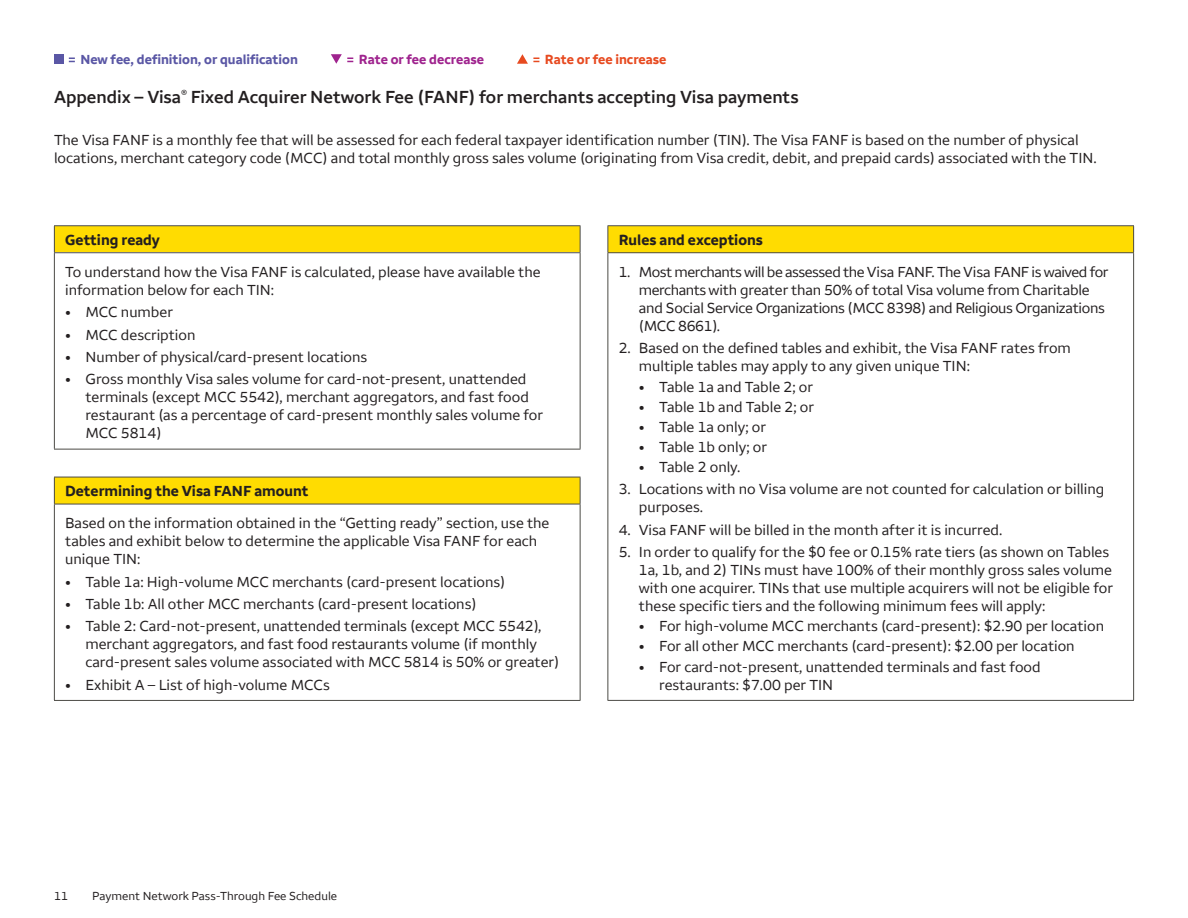
<style>
.page{position:relative;width:1188px;height:918px;background:#fff}
.page>*{position:absolute;margin:0;border:0;box-sizing:border-box;transform-origin:0 0}
.H2_Country_Region_Pa{font:600 18px "Wells Fargo Sans";color:#231f20}
.Text_Intro{font:15px/18px "Wells Fargo Sans";color:#231f20}
.Text_Intro-2{font:15px/18px "Wells Fargo Sans";letter-spacing:-.02em;color:#231f20}
.t1{font:700 15px "Wells Fargo Sans";color:#231f20}
.Graphic_Icon_Legend{font:700 13.5px "Wells Fargo Sans";color:#5a57a5}
.Graphic_Icon_Legend-2{font:700 13.5px "Wells Fargo Sans";color:#9f238e}
.Graphic_Icon_Legend-3{font:700 13.5px "Wells Fargo Sans";color:#e74a20}
.Copyright{font:12px "Wells Fargo Sans";color:#231f20}
</style>
<div class="page">
<div style="left:54px;top:54px;width:9px;height:10px;background:#5a57a5"></div>
<svg style="left:69px;top:58px;width:6px;height:4px"></svg>
<svg style="left:331px;top:54px;width:22px;height:10px"></svg>
<svg style="left:517px;top:54px;width:22px;height:10px"></svg>
<div style="left:54px;top:226px;width:526px;height:27px;background:#ffdc01"></div>
<hr style="left:54px;top:225px;width:526px;height:1px;background:#4c4b46">
<svg style="left:54px;top:226px;width:1px;height:26px"></svg>
<svg style="left:580px;top:226px;width:1px;height:26px"></svg>
<hr style="left:54px;top:252px;width:526px;height:1px;background:#4c4b46">
<hr style="left:54px;top:253px;width:1px;height:196px;background:#4c4b46">
<hr style="left:580px;top:253px;width:1px;height:196px;background:#4c4b46">
<hr style="left:54px;top:449px;width:526px;height:1px;background:#4c4b46">
<div style="left:54px;top:477px;width:526px;height:27px;background:#ffdc01"></div>
<hr style="left:54px;top:477px;width:526px;height:1px;background:#4c4b46">
<svg style="left:54px;top:477px;width:1px;height:27px"></svg>
<svg style="left:580px;top:477px;width:1px;height:27px"></svg>
<hr style="left:54px;top:504px;width:526px;height:1px;background:#4c4b46">
<hr style="left:54px;top:504px;width:1px;height:196px;background:#4c4b46">
<hr style="left:580px;top:504px;width:1px;height:196px;background:#4c4b46">
<hr style="left:54px;top:700px;width:526px;height:1px;background:#4c4b46">
<div style="left:608px;top:226px;width:526px;height:27px;background:#ffdc01"></div>
<hr style="left:608px;top:225px;width:526px;height:1px;background:#4c4b46">
<svg style="left:608px;top:226px;width:1px;height:26px"></svg>
<svg style="left:1133px;top:226px;width:1px;height:26px"></svg>
<hr style="left:608px;top:252px;width:526px;height:1px;background:#4c4b46">
<hr style="left:608px;top:253px;width:1px;height:447px;background:#4c4b46">
<hr style="left:1133px;top:253px;width:1px;height:447px;background:#4c4b46">
<hr style="left:608px;top:700px;width:526px;height:1px;background:#4c4b46">
<p class="Graphic_Icon_Legend" style="left:80px;top:51px;width:219px">New fee, definition, or qualification</p>
<p class="Graphic_Icon_Legend-2" style="left:359px;top:51px;width:127px">Rate or fee decrease</p>
<p class="Graphic_Icon_Legend-3" style="left:545px;top:51px;width:123px">Rate or fee increase</p>
<h2 class="H2_Country_Region_Pa" style="left:54px;top:86px;width:746px">Appendix – Visa<sup>®</sup> Fixed Acquirer Network Fee (FANF) for merchants accepting Visa payments</h2>
<p class="Text_Intro" style="left:54px;top:131px;width:1044px">The Visa FANF is a monthly fee that will be assessed for each federal taxpayer identification number (TIN). The Visa FANF is based on the number of physical locations, merchant category code (MCC) and total monthly gross sales volume (originating from Visa credit, debit, and prepaid cards) associated with the TIN.</p>
<h2 class="t1" style="left:65px;top:230px;width:96px">Getting ready</h2>
<p class="Text_Intro" style="left:65px;top:263px;width:477px">To understand how the Visa FANF is calculated, please have available the information below for each TIN:</p>
<p class="Text_Intro" style="left:65px;top:303px;width:109px">• MCC number</p>
<p class="Text_Intro" style="left:65px;top:326px;width:132px">• MCC description</p>
<p class="Text_Intro" style="left:65px;top:348px;width:304px">• Number of physical/card-present locations</p>
<p class="Text_Intro" style="left:85px;top:370px;width:459px;text-indent:-20px">• Gross monthly Visa sales volume for card-not-present, unattended terminals (except MCC 5542), merchant aggregators, and fast food restaurant (as a percentage of card-present monthly sales volume for MCC 5814)</p>
<h2 class="t1" style="left:65px;top:482px;width:245px">Determining the Visa FANF amount</h2>
<p class="Text_Intro" style="left:65px;top:514px;width:486px">Based on the information obtained in the “Getting ready” section, use the tables and exhibit below to determine the applicable Visa FANF for each unique TIN:</p>
<p class="Text_Intro" style="left:65px;top:573px;width:442px">• Table 1a: High-volume MCC merchants (card-present locations)</p>
<p class="Text_Intro" style="left:65px;top:595px;width:413px">• Table 1b: All other MCC merchants (card-present locations)</p>
<p class="Text_Intro" style="left:85px;top:617px;width:475px;text-indent:-20px">• Table 2: Card-not-present, unattended terminals (except MCC 5542), merchant aggregators, and fast food restaurants volume (if monthly card-present sales volume associated with MCC 5814 is 50% or greater)</p>
<p class="Text_Intro" style="left:65px;top:676px;width:266px">• Exhibit A – List of high-volume MCCs</p>
<h2 class="t1" style="left:619px;top:230px;width:146px">Rules and exceptions</h2>
<p class="Text_Intro-2" style="left:639px;top:263px;width:471px;text-indent:-20px">1. Most merchants will be assessed the Visa FANF. The Visa FANF is waived for merchants with greater than 50% of total Visa volume from Charitable and Social Service Organizations (MCC 8398) and Religious Organizations (MCC 8661).</p>
<p class="Text_Intro" style="left:639px;top:339px;width:434px;text-indent:-20px">2. Based on the defined tables and exhibit, the Visa FANF rates from multiple tables may apply to any given unique TIN:</p>
<p class="Text_Intro" style="left:639px;top:377px;width:176px">• Table 1a and Table 2; or</p>
<p class="Text_Intro" style="left:639px;top:398px;width:177px">• Table 1b and Table 2; or</p>
<p class="Text_Intro" style="left:639px;top:418px;width:129px">• Table 1a only; or</p>
<p class="Text_Intro" style="left:639px;top:438px;width:130px">• Table 1b only; or</p>
<p class="Text_Intro" style="left:639px;top:458px;width:103px">• Table 2 only.</p>
<p class="Text_Intro" style="left:639px;top:480px;width:467px;text-indent:-20px">3. Locations with no Visa volume are not counted for calculation or billing purposes.</p>
<p class="Text_Intro" style="left:619px;top:521px;width:385px">4. Visa FANF will be billed in the month after it is incurred.</p>
<p class="Text_Intro" style="left:639px;top:543px;width:476px;text-indent:-20px">5. In order to qualify for the $0 fee or 0.15% rate tiers (as shown on Tables 1a, 1b, and 2) TINs must have 100% of their monthly gross sales volume with one acquirer. TINs that use multiple acquirers will not be eligible for these specific tiers and the following minimum fees will apply:</p>
<p class="Text_Intro" style="left:639px;top:617px;width:467px">• For high-volume MCC merchants (card-present): $2.90 per location</p>
<p class="Text_Intro" style="left:639px;top:637px;width:437px">• For all other MCC merchants (card-present): $2.00 per location</p>
<p class="Text_Intro" style="left:659px;top:658px;width:383px;text-indent:-20px">• For card-not-present, unattended terminals and fast food restaurants: $7.00 per TIN</p>
<p class="Copyright" style="left:54px;top:889px;width:16px">11</p>
<p class="Copyright" style="left:92px;top:889px;width:247px">Payment Network Pass-Through Fee Schedule</p>
</div>
